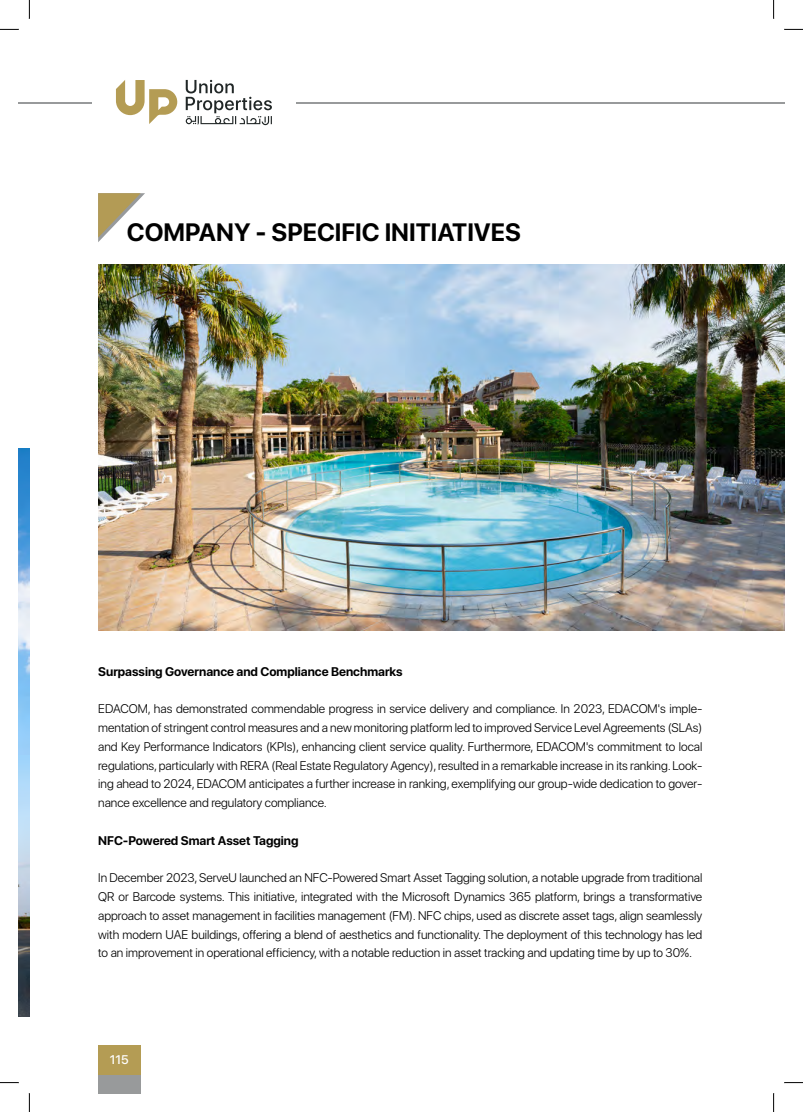
<style>
.page{position:relative;width:803px;height:1112px;background:#fff}
.page>*{position:absolute;margin:0;border:0;box-sizing:border-box;transform-origin:0 0}
.t1{font:700 25px "SF Pro Display";color:#000}
.t2{font:300 12.5px/18.8px "SF Pro Display";color:#000;text-align:justify}
.t3{font:700 12.5px "SF Pro Display";color:#000}
.t4{font:500 12.5px "SF Pro Display";color:#fefefe}
</style>
<div class="page">
<hr style="left:29px;top:102px;width:63px;height:1px;background:#989a9b">
<hr style="left:296px;top:102px;width:488px;height:1px;background:#989a9b">
<svg style="left:116px;top:80px;width:61px;height:44px"></svg>
<svg style="left:186px;top:80px;width:86px;height:45px"></svg>
<div style="left:98px;top:1044px;width:43px;height:38px;background:#b49c54"></div>
<div style="left:98px;top:1074px;width:43px;height:18px;background:#989a9b"></div>
<img style="left:19px;top:448px;width:10px;height:567px">
<svg style="left:98px;top:193px;width:47px;height:49px"></svg>
<img style="left:98px;top:265px;width:686px;height:365px">
<svg style="left:0;top:29px;width:19px;height:1px"></svg>
<svg style="left:784px;top:29px;width:19px;height:1px"></svg>
<svg style="left:0;top:1082px;width:19px;height:1px"></svg>
<svg style="left:784px;top:1082px;width:19px;height:1px"></svg>
<svg style="left:29px;top:0;width:1px;height:19px"></svg>
<svg style="left:29px;top:1093px;width:1px;height:18px"></svg>
<svg style="left:773px;top:0;width:1px;height:19px"></svg>
<svg style="left:773px;top:1093px;width:1px;height:18px"></svg>
<p class="t1" style="left:127px;top:217px;width:396px">COMPANY - SPECIFIC INITIATIVES</p>
<p class="t3" style="left:98px;top:664px;width:306px">Surpassing Governance and Compliance Benchmarks</p>
<p class="t2" style="left:98px;top:699px;width:605px">EDACOM, has demonstrated commendable progress in service delivery and compliance. In 2023, EDACOM's imple&shy;mentation of stringent control measures and a new monitoring platform led to improved Service Level Agreements (SLAs) and Key Performance Indicators (KPIs), enhancing client service quality. Furthermore, EDACOM's commitment to local regulations, particularly with RERA (Real Estate Regulatory Agency), resulted in a remarkable increase in its ranking. Look&shy;ing ahead to 2024, EDACOM anticipates a further increase in ranking, exemplifying our group-wide dedication to gover&shy;nance excellence and regulatory compliance.</p>
<p class="t3" style="left:98px;top:832px;width:202px">NFC-Powered Smart Asset Tagging</p>
<p class="t2" style="left:98px;top:868px;width:606px">In December 2023, ServeU launched an NFC-Powered Smart Asset Tagging solution, a notable upgrade from traditional QR or Barcode systems. This initiative, integrated with the Microsoft Dynamics 365 platform, brings a transformative approach to asset management in facilities management (FM). NFC chips, used as discrete asset tags, align seamlessly with modern UAE buildings, offering a blend of aesthetics and functionality. The deployment of this technology has led to an improvement in operational efficiency, with a notable reduction in asset tracking and updating time by up to 30%.</p>
<p class="t4" style="left:110px;top:1050px;width:20px">115</p>
</div>
